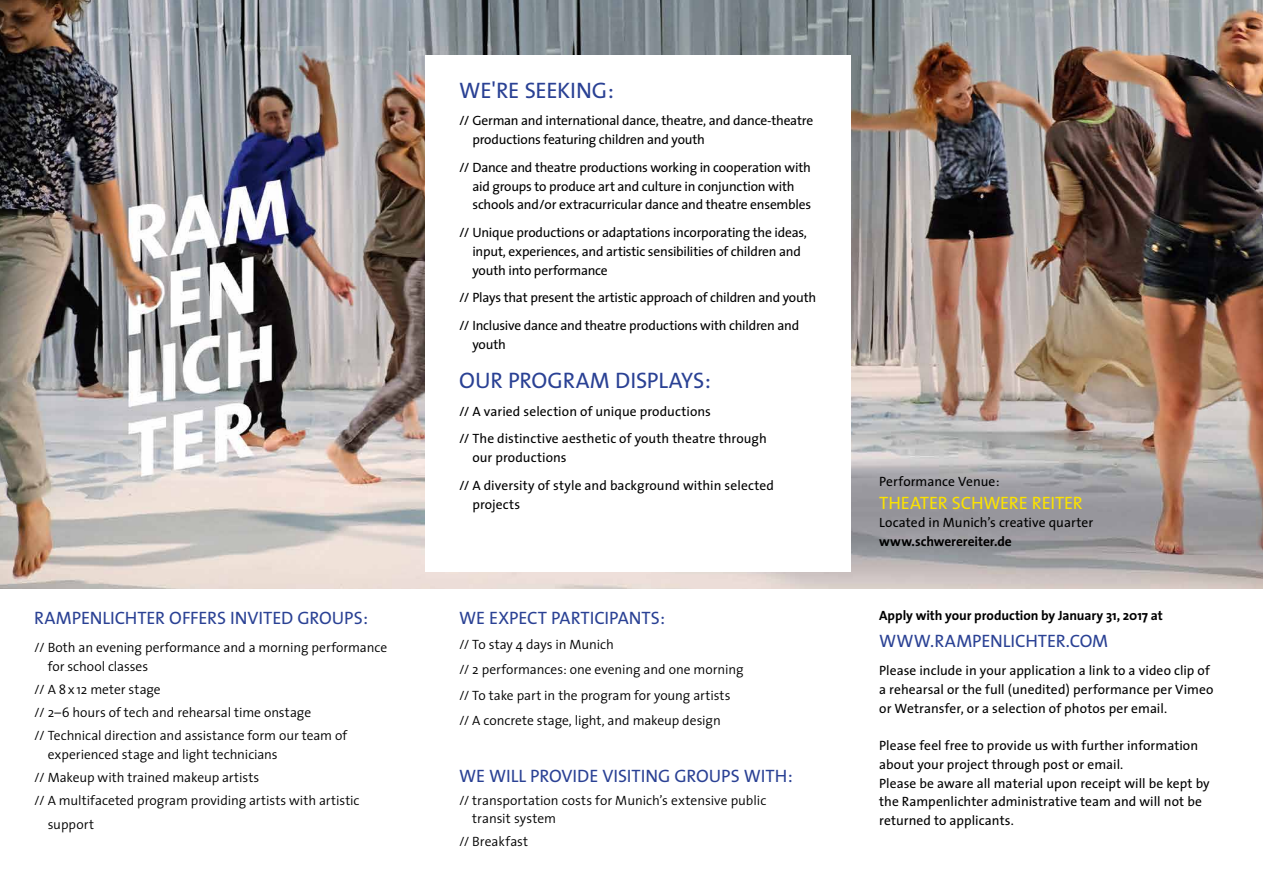
<style>
.page{position:relative;width:1263px;height:893px;background:#fff}
.page>*{position:absolute;margin:0;border:0;box-sizing:border-box;transform-origin:0 0}
.t1{font:22.5px "The Sans";letter-spacing:-.01em;color:#2a4194}
.t2{font:18px "The Sans";letter-spacing:-.005em;color:#2a4194}
.t3{font:18px "The Sans";letter-spacing:-.01em;color:#fbe200}
.t4{font:13.5px/18.8px "The Sans";letter-spacing:-.005em;color:#000}
.t5{font:300 13.5px/25.2px "The Sans";color:#000}
.t6{font:700 13.5px "The Sans";letter-spacing:-.005em;color:#000}
</style>
<div class="page">
<img style="left:0;top:0;width:1263px;height:589px">
<div style="left:425px;top:55px;width:425px;height:517px;background:#fff"></div>
<h2 class="t2" style="left:34px;top:603px;width:336px">RAMPENLICHTER OFFERS INVITED GROUPS:</h2>
<p class="t5" style="left:48px;top:638px;width:341px;line-height:18.8px;text-indent:-14px">// Both an evening performance and a morning performance for school classes</p>
<p class="t5" style="left:34px;top:677px;width:315px;line-height:23px">// A 8x12 meter stage<br>// 2–6 hours of tech and rehearsal time onstage<br>// Technical direction and assistance form our team of</p>
<p class="t5" style="left:48px;top:741px;width:232px">experienced stage and light technicians</p>
<p class="t5" style="left:34px;top:764px;width:227px">// Makeup with trained makeup artists</p>
<p class="t5" style="left:34px;top:787px;width:327px">// A multifaceted program providing artists with artistic</p>
<p class="t5" style="left:48px;top:811px;width:48px">support</p>
<h1 class="t1" style="left:459px;top:71px;width:156px">WE'RE SEEKING:</h1>
<p class="t4" style="left:472px;top:111px;width:342px;text-indent:-13px">// German and international dance, theatre, and dance-theatre productions featuring children and youth</p>
<p class="t4" style="left:472px;top:157px;width:340px;text-indent:-13px">// Dance and theatre productions working in cooperation with aid groups to produce art and culture in conjunction with schools and/or extracurricular dance and theatre ensembles</p>
<p class="t4" style="left:472px;top:223px;width:336px;text-indent:-13px">// Unique productions or adaptations incorporating the ideas, input, experiences, and artistic sensibilities of children and youth into performance</p>
<p class="t4" style="left:459px;top:283px;width:358px;line-height:27.8px">// Plays that present the artistic approach of children and youth // Inclusive dance and theatre productions with children and</p>
<p class="t4" style="left:472px;top:334px;width:35px">youth</p>
<h1 class="t1" style="left:459px;top:361px;width:253px">OUR PROGRAM DISPLAYS:</h1>
<p class="t4" style="left:459px;top:397px;width:309px;line-height:27.8px">// A varied selection of unique productions<br>// The distinctive aesthetic of youth theatre through</p>
<p class="t4" style="left:459px;top:443px;width:316px;line-height:27.8px;text-indent:13px">our productions<br>// A diversity of style and background within selected</p>
<p class="t4" style="left:472px;top:494px;width:49px">projects</p>
<h2 class="t2" style="left:459px;top:603px;width:207px">WE EXPECT PARTICIPANTS:</h2>
<p class="t5" style="left:459px;top:631px;width:286px">// To stay 4 days in Munich<br>// 2 performances: one evening and one morning // To take part in the program for young artists // A concrete stage, light, and makeup design</p>
<h2 class="t2" style="left:459px;top:760px;width:335px">WE WILL PROVIDE VISITING GROUPS WITH:</h2>
<p class="t5" style="left:472px;top:790px;width:296px;line-height:18.8px;text-indent:-13px">// transportation costs for Munich’s extensive public transit system</p>
<p class="t5" style="left:459px;top:829px;width:71px">// Breakfast</p>
<p class="t4" style="left:879px;top:472px;width:122px">Performance Venue:</p>
<h2 class="t3" style="left:879px;top:487px;width:205px">THEATER SCHWERE REITER</h2>
<p class="t4" style="left:879px;top:513px;width:215px">Located in Munich’s creative quarter</p>
<p class="t6" style="left:879px;top:530px;width:134px">www.schwerereiter.de</p>
<p class="t6" style="left:879px;top:605px;width:285px">Apply with your production by January 31, 2017 at</p>
<h2 class="t2" style="left:879px;top:626px;width:230px">WWW.RAMPENLICHTER.COM</h2>
<p class="t4" style="left:879px;top:661px;width:336px">Please include in your application a link to a video clip of a rehearsal or the full (unedited) performance per Vimeo or Wetransfer, or a selection of photos per email.</p>
<p class="t4" style="left:879px;top:736px;width:332px">Please feel free to provide us with further information about your project through post or email.<br>Please be aware all material upon receipt will be kept by the Rampenlichter administrative team and will not be returned to applicants.</p>
</div>
